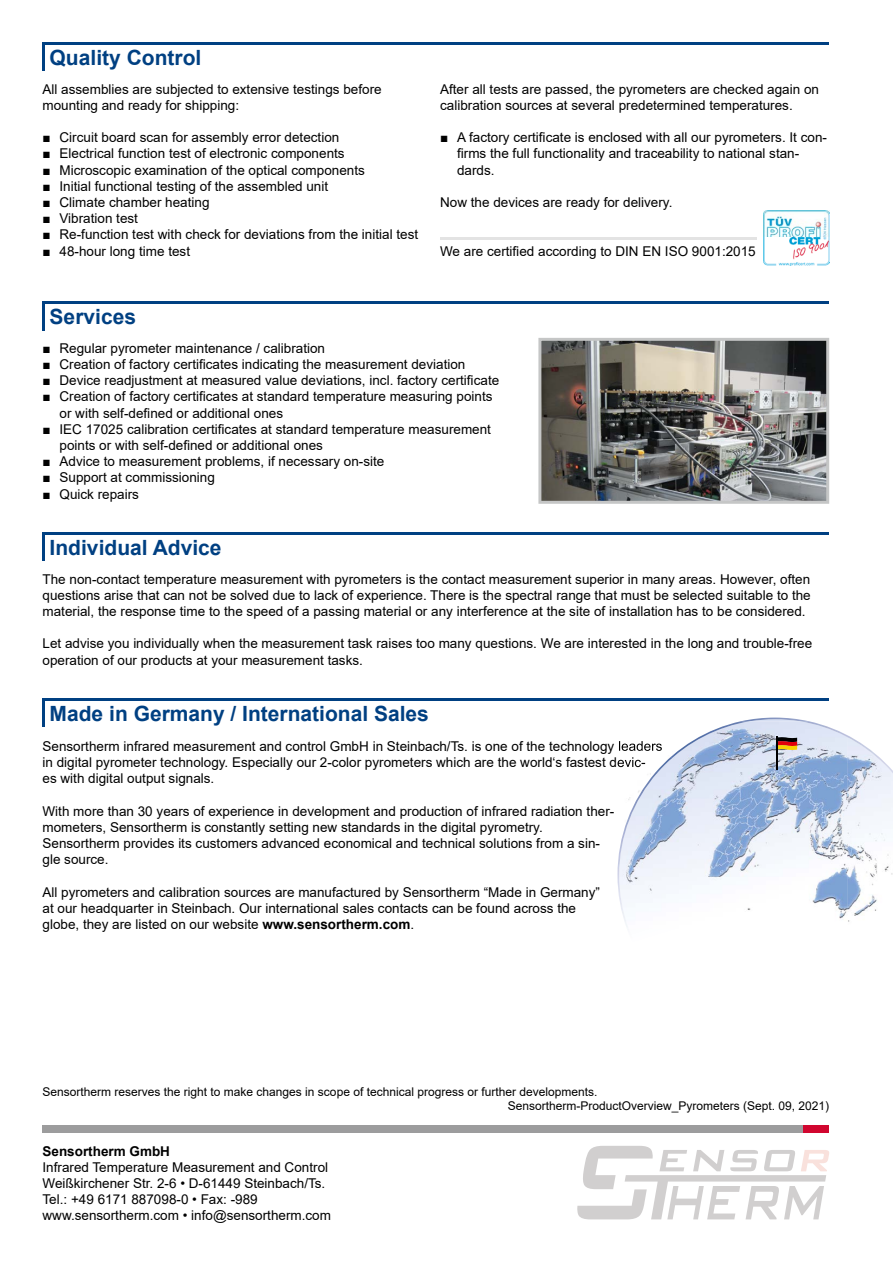
<style>
.page{position:relative;width:893px;height:1263px;background:#fff}
.page>*{position:absolute;margin:0;border:0;box-sizing:border-box;transform-origin:0 0}
.t1{font:700 21px "Arial";color:#004082}
.t2{font:13.5px/16.2px "Arial";color:#000}
.t3{font:700 13.5px "Arial";color:#000}
.t4{font:12px/14.4px "Arial";color:#000}
.s1{font-weight:700}
</style>
<div class="page">
<img style="left:538px;top:338px;width:291px;height:166px">
<hr style="left:43px;top:535px;width:2px;height:26px;background:#004082">
<hr style="left:43px;top:532px;width:786px;height:3px;background:#004082">
<hr style="left:43px;top:45px;width:2px;height:26px;background:#004082">
<hr style="left:43px;top:43px;width:786px;height:2px;background:#004082">
<hr style="left:440px;top:237px;width:317px;height:2px;background:#e3e3e3">
<img style="left:763px;top:210px;width:66px;height:56px">
<hr style="left:43px;top:304px;width:2px;height:26px;background:#004082">
<hr style="left:43px;top:302px;width:786px;height:2px;background:#004082">
<svg style="left:577px;top:1146px;width:252px;height:73px"></svg>
<div style="left:43px;top:1125px;width:786px;height:8px;background:#9c9c9d"></div>
<div style="left:804px;top:1125px;width:25px;height:8px;background:#d1062f"></div>
<hr style="left:43px;top:701px;width:2px;height:26px;background:#004082">
<hr style="left:43px;top:698px;width:786px;height:3px;background:#004082">
<img style="left:617px;top:760px;width:2px;height:7px">
<img style="left:619px;top:741px;width:228px;height:178px">
<img style="left:847px;top:773px;width:46px;height:149px">
<img style="left:655px;top:721px;width:238px;height:52px">
<img style="left:617px;top:773px;width:40px;height:155px">
<svg style="left:778px;top:737px;width:19px;height:13px"></svg>
<hr style="left:776px;top:736px;width:2px;height:33px;background:#000">
<h1 class="t1" style="left:50px;top:43px;width:153px">Quality Control</h1>
<p class="t2" style="left:43px;top:81px;width:341px">All assemblies are subjected to extensive testings before mounting and ready for shipping:</p>
<p class="t2" style="left:43px;top:129px;width:298px"><span class="s1">■</span> Circuit board scan for assembly error detection</p>
<p class="t2" style="left:43px;top:145px;width:304px"><span class="s1">■</span> Electrical function test of electronic components</p>
<p class="t2" style="left:43px;top:162px;width:324px"><span class="s1">■</span> Microscopic examination of the optical components</p>
<p class="t2" style="left:43px;top:178px;width:287px"><span class="s1">■</span> Initial functional testing of the assembled unit</p>
<p class="t2" style="left:43px;top:194px;width:169px"><span class="s1">■</span> Climate chamber heating</p>
<p class="t2" style="left:43px;top:210px;width:97px"><span class="s1">■</span> Vibration test</p>
<p class="t2" style="left:43px;top:226px;width:377px"><span class="s1">■</span> Re-function test with check for deviations from the initial test</p>
<p class="t2" style="left:43px;top:243px;width:149px"><span class="s1">■</span> 48-hour long time test</p>
<h1 class="t1" style="left:50px;top:302px;width:88px">Services</h1>
<p class="t2" style="left:440px;top:81px;width:380px">After all tests are passed, the pyrometers are checked again on calibration sources at several predetermined temperatures.</p>
<p class="t2" style="left:457px;top:129px;width:371px;text-indent:-17px"><span class="s1">■</span> A factory certificate is enclosed with all our pyrometers. It con&shy;firms the full functionality and traceability to national stan&shy;dards.</p>
<p class="t2" style="left:440px;top:194px;width:234px">Now the devices are ready for delivery.</p>
<p class="t2" style="left:440px;top:243px;width:317px">We are certified according to DIN EN ISO 9001:2015</p>
<p class="t2" style="left:43px;top:340px;width:284px"><span class="s1">■</span> Regular pyrometer maintenance / calibration</p>
<p class="t2" style="left:43px;top:356px;width:424px"><span class="s1">■</span> Creation of factory certificates indicating the measurement deviation</p>
<p class="t2" style="left:43px;top:372px;width:458px"><span class="s1">■</span> Device readjustment at measured value deviations, incl. factory certificate</p>
<p class="t2" style="left:60px;top:388px;width:434px;text-indent:-17px"><span class="s1">■</span> Creation of factory certificates at standard temperature measuring points or with self-defined or additional ones</p>
<p class="t2" style="left:60px;top:421px;width:433px;text-indent:-17px"><span class="s1">■</span> IEC 17025 calibration certificates at standard temperature measurement points or with self-defined or additional ones</p>
<p class="t2" style="left:43px;top:453px;width:343px"><span class="s1">■</span> Advice to measurement problems, if necessary on-site</p>
<p class="t2" style="left:43px;top:469px;width:174px"><span class="s1">■</span> Support at commissioning</p>
<p class="t2" style="left:43px;top:486px;width:98px"><span class="s1">■</span> Quick repairs</p>
<h1 class="t1" style="left:50px;top:533px;width:173px">Individual Advice</h1>
<p class="t2" style="left:43px;top:571px;width:770px;text-align:justify">The non-contact temperature measurement with pyrometers is the contact measurement superior in many areas. However, often questions arise that can not be solved due to lack of experience. There is the spectral range that must be selected suitable to the material, the response time to the speed of a passing material or any interference at the site of installation has to be considered.</p>
<p class="t2" style="left:43px;top:635px;width:771px">Let advise you individually when the measurement task raises too many questions. We are interested in the long and trouble-free operation of our products at your measurement tasks.</p>
<h1 class="t1" style="left:50px;top:699px;width:381px">Made in Germany / International Sales</h1>
<p class="t2" style="left:43px;top:738px;width:621px">Sensortherm infrared measurement and control GmbH in Steinbach/Ts. is one of the technology leaders in digital pyrometer technology. Especially our 2-color pyrometers which are the world‘s fastest devic&shy;es with digital output signals.</p>
<p class="t2" style="left:43px;top:803px;width:573px">With more than 30 years of experience in development and production of infrared radiation ther&shy;mometers, Sensortherm is constantly setting new standards in the digital pyrometry.<br>Sensortherm provides its customers advanced economical and technical solutions from a sin&shy;gle source.</p>
<p class="t2" style="left:43px;top:884px;width:559px">All pyrometers and calibration sources are manufactured by Sensortherm “Made in Germany” at our headquarter in Steinbach. Our international sales contacts can be found across the globe, they are listed on our website <span class="s1">www.sensortherm.com</span>.</p>
<p class="t4" style="left:508px;top:1084px;width:323px;text-indent:-465px">Sensortherm reserves the right to make changes in scope of technical progress or further developments.<br>Sensortherm-ProductOverview_Pyrometers (Sept. 09, 2021)</p>
<p class="t3" style="left:43px;top:1141px;width:129px">Sensortherm GmbH</p>
<p class="t2" style="left:43px;top:1159px;width:290px">Infrared Temperature Measurement and Control Weißkirchener Str. 2-6 • D-61449 Steinbach/Ts.<br>Tel.: +49 6171 887098-0 • Fax: -989 www.sensortherm.com • info@sensortherm.com</p>
</div>
